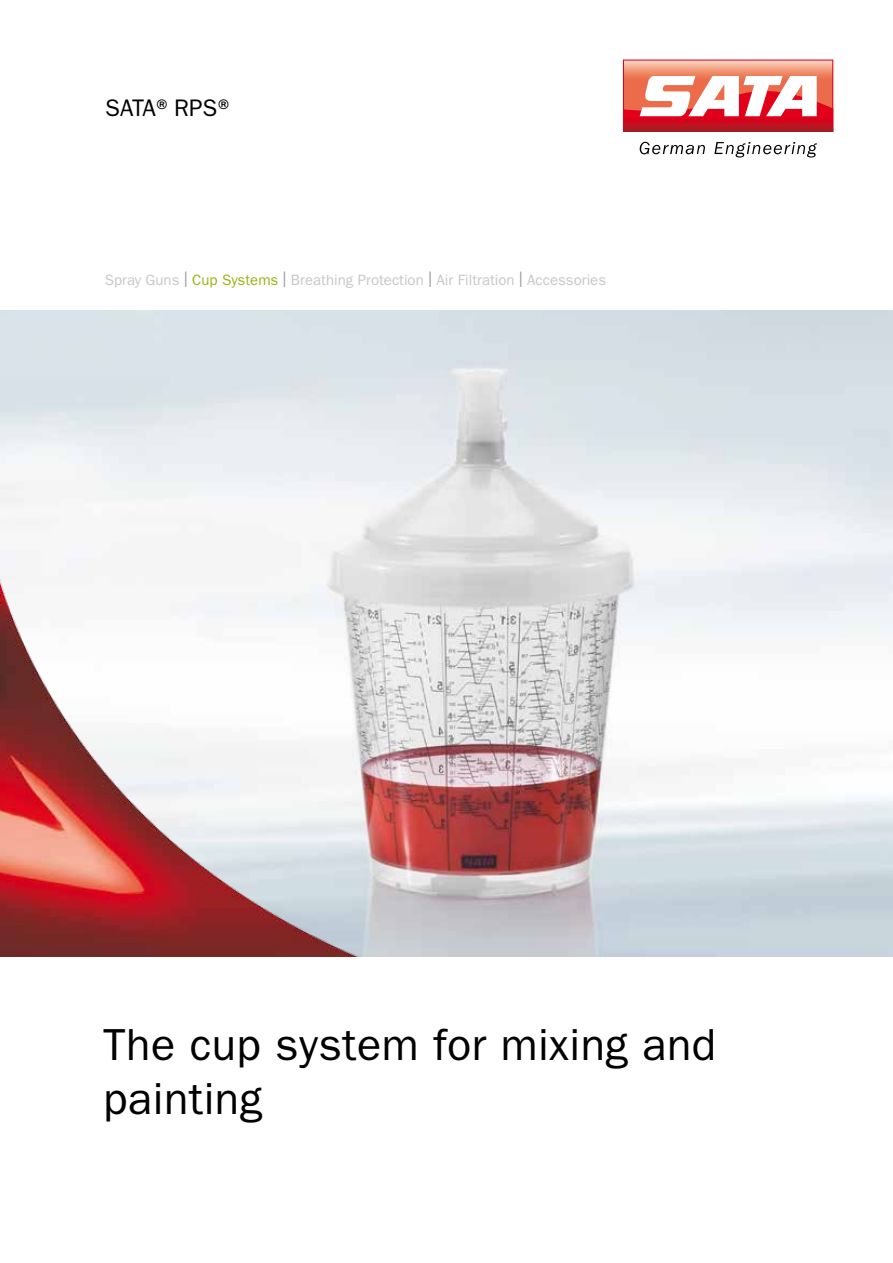
<style>
.page{position:relative;width:893px;height:1263px;background:#fff}
.page>*{position:absolute;margin:0;border:0;box-sizing:border-box;transform-origin:0 0}
.t1{font:45px/54px "ITC Franklin Gothic Std";letter-spacing:.01em;color:#000}
.t2{font:24px "ITC Franklin Gothic Std";color:#000}
.t3{font:15px "ITC Franklin Gothic Std";color:#c6c7c8}
.s1{font-size:22.5px;color:#9c9e9f}
.s2{color:#97b314}
</style>
<div class="page">
<img style="left:0;top:310px;width:893px;height:647px">
<svg style="left:640px;top:142px;width:65px;height:12px"></svg>
<svg style="left:714px;top:142px;width:103px;height:15px"></svg>
<svg style="left:623px;top:60px;width:210px;height:72px"></svg>
<img style="left:0;top:529px;width:361px;height:428px">
<h2 class="t2" style="left:105px;top:94px;width:132px">SATA®RPS®</h2>
<p class="t3" style="left:105px;top:271px;width:503px">Spray Guns <span class="s1">I</span> <span class="s2">Cup Systems</span> <span class="s1">I</span> Breathing Protection <span class="s1">I</span> Air Filtration <span class="s1">I</span> Accessories</p>
<h1 class="t1" style="left:103px;top:1018px;width:614px">The cup system for mixing and painting</h1>
</div>
